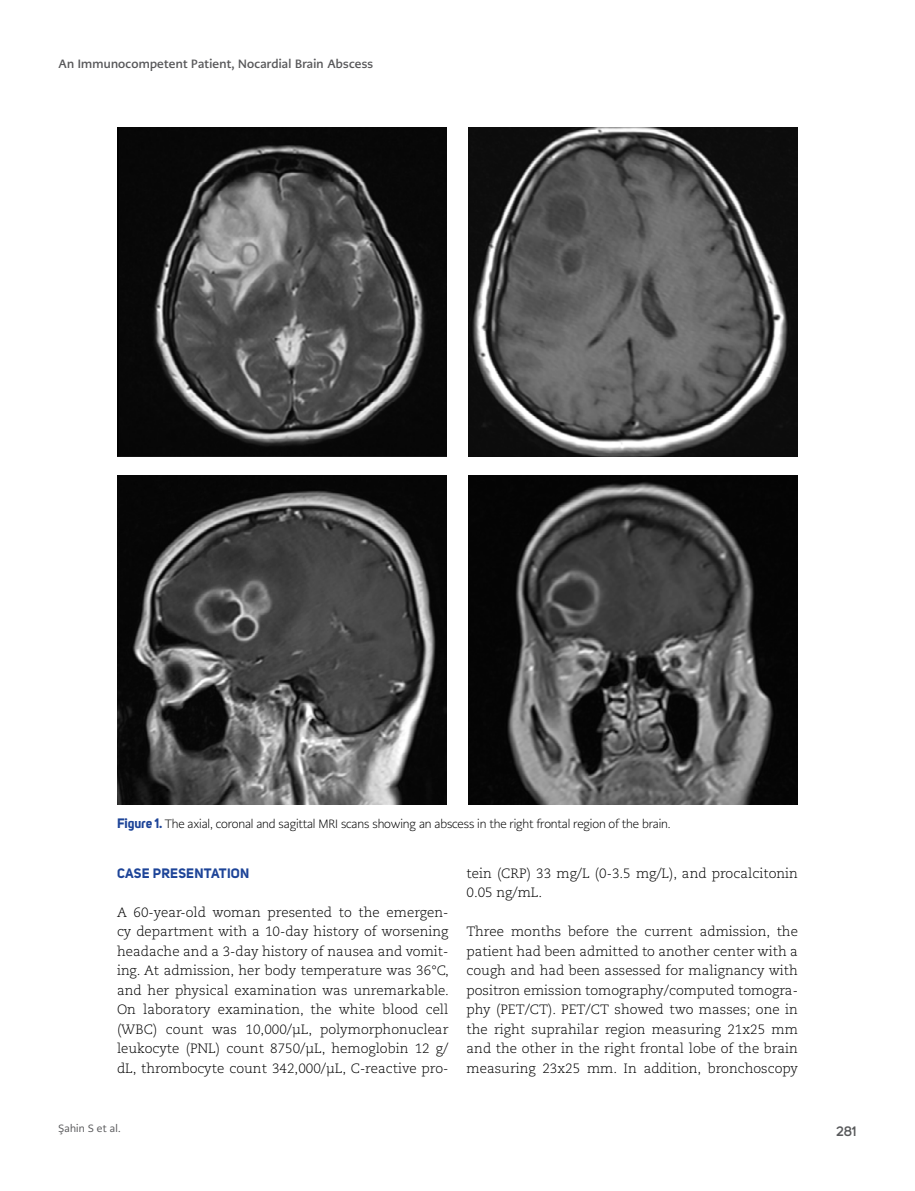
<style>
.page{position:relative;width:915px;height:1191px;background:#fff}
.page>*{position:absolute;margin:0;border:0;box-sizing:border-box;transform-origin:0 0}
.t1{font:300 13.5px/19.5px "Caecilia LT Pro 45";color:#000;text-align:justify}
.t2{font:700 13.5px "Uni Sans";letter-spacing:.02em;color:#1d4498}
.t3{font:600 13.5px "Uni Sans";color:#58595b}
.t4{font:300 12px "PMN Caecilia Sans Head";letter-spacing:-.01em;color:#000}
.t5{font:700 12px "PMN Caecilia Sans Head";letter-spacing:.02em;color:#58585a}
.t6{font:10.5px "PMN Caecilia Sans Head";letter-spacing:.02em;color:#58585a}
.s1{font-family:"Uni Sans";font-weight:700;font-size:13.5px;color:#1d4498}
</style>
<div class="page">
<img style="left:117px;top:128px;width:329px;height:328px">
<img style="left:468px;top:128px;width:329px;height:328px">
<img style="left:117px;top:476px;width:329px;height:328px">
<img style="left:468px;top:476px;width:329px;height:328px">
<p class="t5" style="left:58px;top:56px;width:316px">An Immunocompetent Patient, Nocardial Brain Abscess</p>
<p class="t4" style="left:117px;top:816px;width:555px"><span class="s1">Figure 1.</span> The axial, coronal and sagittal MRI scans showing an abscess in the right frontal region of the brain.</p>
<p class="t2" style="left:117px;top:864px;width:134px">CASE PRESENTATION</p>
<p class="t1" style="left:117px;top:902px;width:333px">A 60-year-old woman presented to the emergen&shy;cy department with a 10-day history of worsening headache and a 3-day history of nausea and vomit&shy;ing. At admission, her body temperature was 36°C, and her physical examination was unremarkable.<br>On laboratory examination, the white blood cell (WBC) count was 10,000/μL, polymorphonuclear leukocyte (PNL) count 8750/μL, hemoglobin 12 g/ dL, thrombocyte count 342,000/μL, C-reactive pro-</p>
<p class="t1" style="left:466px;top:863px;width:333px">tein (CRP) 33 mg/L (0-3.5 mg/L), and procalcitonin<br>0.05 ng/mL.</p>
<p class="t1" style="left:466px;top:921px;width:333px">Three months before the current admission, the patient had been admitted to another center with a cough and had been assessed for malignancy with positron emission tomography/computed tomogra&shy;phy (PET/CT). PET/CT showed two masses; one in the right suprahilar region measuring 21x25 mm and the other in the right frontal lobe of the brain measuring 23x25 mm. In addition, bronchoscopy</p>
<p class="t6" style="left:58px;top:1121px;width:64px">Şahin S et al.</p>
<p class="t3" style="left:835px;top:1123px;width:22px">281</p>
</div>
